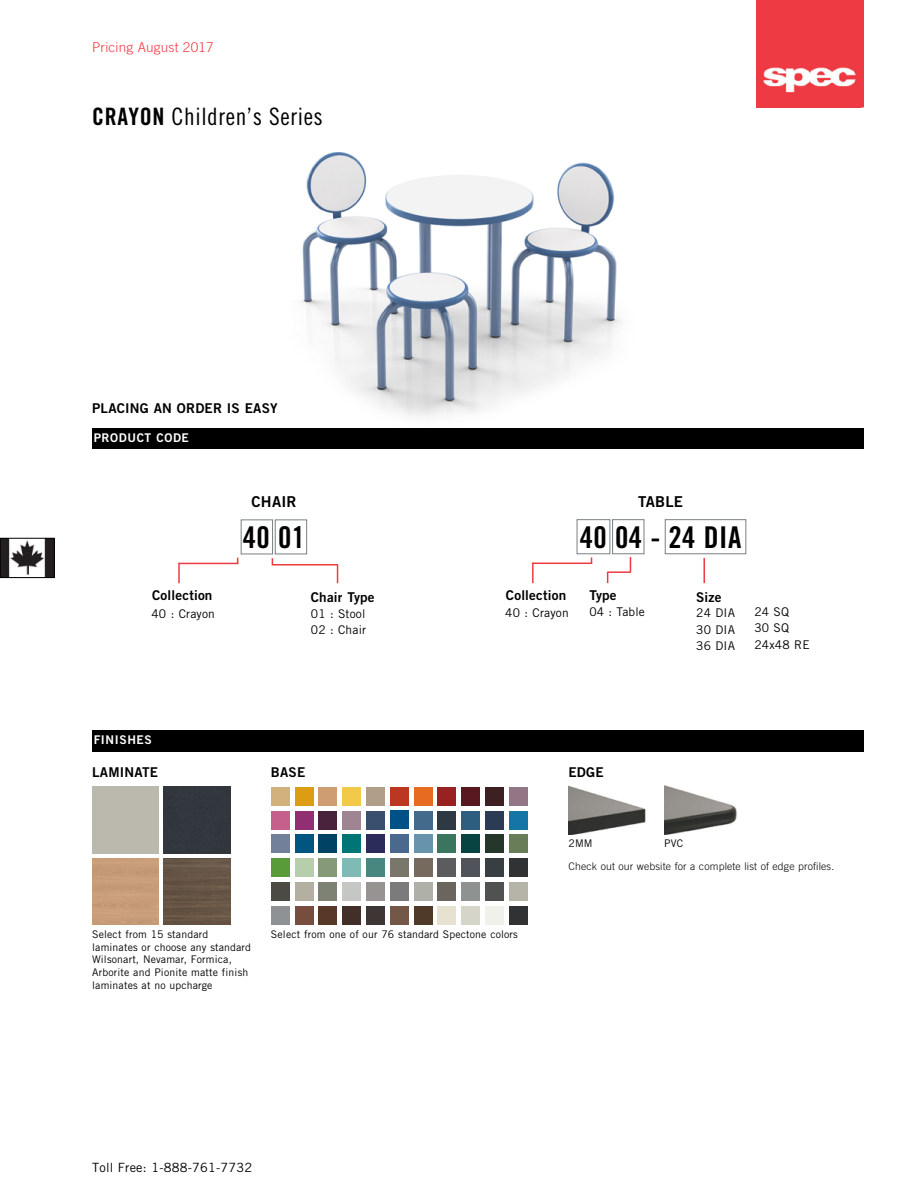
<style>
.page{position:relative;width:918px;height:1188px;background:#fff}
.page>*{position:absolute;margin:0;border:0;box-sizing:border-box;transform-origin:0 0}
.t1{font:30px "Trade Gothic LT Std Bd Cn 20";letter-spacing:.015em;color:#000}
.t2{font:24px "Trade Gothic LT Std Cn 18";letter-spacing:.025em;color:#000}
.t3{font:15px "Trade Gothic LT Std Bd 2";letter-spacing:.015em;color:#000}
.t4{font:13.5px "Trade Gothic LT Std Bd 2";letter-spacing:.015em;color:#000}
.t5{font:300 13.5px "Trade Gothic LT Std";letter-spacing:.015em;color:#ef3a42}
.t6{font:12.75px "Trade Gothic LT Std";letter-spacing:.015em;color:#000}
.t7{font:12px/16.5px "Trade Gothic LT Std";letter-spacing:.015em;color:#000;text-align:justify}
.t8{font:12px "Trade Gothic LT Std Bd 2";letter-spacing:.05em;color:#fff}
.t9{font:10.5px/12.6px "Trade Gothic LT Std";letter-spacing:.015em;color:#000}
.t10{font:300 10.5px "Trade Gothic LT Std";letter-spacing:.015em;color:#000}
.s1{font-family:"Trade Gothic LT Std Bd Cn 20"}
</style>
<div class="page">
<img style="left:2px;top:540px;width:50px;height:36px">
<div style="left:0;top:538px;width:54px;height:40px;border:1px solid #000"></div>
<img style="left:757px;top:0;width:107px;height:108px">
<div style="left:92px;top:428px;width:772px;height:21px;background:#000"></div>
<div style="left:92px;top:730px;width:772px;height:22px;background:#000"></div>
<div style="left:241px;top:519px;width:32px;height:35px;border:1px solid #788083"></div>
<div style="left:577px;top:519px;width:33px;height:35px;border:1px solid #788083"></div>
<div style="left:275px;top:519px;width:32px;height:35px;border:1px solid #788083"></div>
<div style="left:612px;top:519px;width:32px;height:35px;border:1px solid #788083"></div>
<div style="left:665px;top:519px;width:81px;height:35px;border:1px solid #788083"></div>
<svg style="left:630px;top:557px;width:1px;height:14px"></svg>
<hr style="left:703px;top:558px;width:2px;height:25px;background:#ef3a42">
<hr style="left:179px;top:563px;width:59px;height:1px;background:#ef3a42">
<hr style="left:533px;top:563px;width:59px;height:1px;background:#ef3a42">
<hr style="left:608px;top:571px;width:23px;height:2px;background:#ef3a42">
<hr style="left:272px;top:564px;width:66px;height:2px;background:#ef3a42">
<hr style="left:178px;top:563px;width:2px;height:20px;background:#ef3a42">
<hr style="left:532px;top:563px;width:2px;height:20px;background:#ef3a42">
<svg style="left:337px;top:566px;width:1px;height:17px"></svg>
<img style="left:301px;top:152px;width:320px;height:265px">
<img style="left:664px;top:786px;width:73px;height:49px">
<img style="left:569px;top:786px;width:77px;height:49px">
<img style="left:164px;top:858px;width:66px;height:67px">
<div style="left:164px;top:787px;width:66px;height:66px;background:#32373d"></div>
<div style="left:271px;top:787px;width:19px;height:19px;background:#d2b17c"></div>
<div style="left:342px;top:787px;width:19px;height:19px;background:#f3c949"></div>
<div style="left:295px;top:787px;width:19px;height:19px;background:#dc9c14"></div>
<div style="left:319px;top:787px;width:18px;height:19px;background:#ce9d72"></div>
<div style="left:366px;top:787px;width:19px;height:19px;background:#b09e88"></div>
<div style="left:390px;top:787px;width:19px;height:19px;background:#bb3722"></div>
<div style="left:414px;top:787px;width:18px;height:19px;background:#e86b22"></div>
<div style="left:438px;top:787px;width:18px;height:19px;background:#982222"></div>
<div style="left:414px;top:811px;width:18px;height:18px;background:#446a8b"></div>
<div style="left:366px;top:811px;width:19px;height:18px;background:#3a4e6e"></div>
<div style="left:342px;top:811px;width:19px;height:18px;background:#9e8591"></div>
<div style="left:319px;top:811px;width:18px;height:18px;background:#48233b"></div>
<div style="left:295px;top:811px;width:18px;height:18px;background:#922f73"></div>
<div style="left:271px;top:811px;width:19px;height:18px;background:#c55f8b"></div>
<div style="left:509px;top:787px;width:19px;height:19px;background:#937686"></div>
<div style="left:390px;top:810px;width:19px;height:19px;background:#005187"></div>
<div style="left:485px;top:787px;width:19px;height:19px;background:#3d2022"></div>
<div style="left:461px;top:787px;width:19px;height:19px;background:#58181f"></div>
<div style="left:438px;top:811px;width:18px;height:18px;background:#2e3943"></div>
<div style="left:461px;top:811px;width:19px;height:18px;background:#2e5e7f"></div>
<div style="left:485px;top:811px;width:19px;height:18px;background:#2b3b54"></div>
<div style="left:509px;top:811px;width:19px;height:18px;background:#1576a5"></div>
<div style="left:271px;top:835px;width:19px;height:18px;background:#728199"></div>
<div style="left:295px;top:835px;width:19px;height:18px;background:#005681"></div>
<div style="left:319px;top:835px;width:18px;height:18px;background:#004264"></div>
<div style="left:342px;top:835px;width:19px;height:18px;background:#007576"></div>
<div style="left:366px;top:835px;width:19px;height:18px;background:#2b2c5a"></div>
<div style="left:390px;top:835px;width:19px;height:18px;background:#4a698d"></div>
<div style="left:414px;top:835px;width:18px;height:18px;background:#6793ac"></div>
<div style="left:390px;top:858px;width:19px;height:19px;background:#787769"></div>
<div style="left:438px;top:858px;width:18px;height:19px;background:#5c5c5e"></div>
<div style="left:366px;top:858px;width:19px;height:19px;background:#48877f"></div>
<div style="left:342px;top:858px;width:19px;height:19px;background:#80bab5"></div>
<div style="left:319px;top:858px;width:18px;height:19px;background:#879a77"></div>
<div style="left:295px;top:858px;width:19px;height:19px;background:#b6ceac"></div>
<div style="left:271px;top:858px;width:19px;height:19px;background:#599a39"></div>
<div style="left:509px;top:835px;width:19px;height:18px;background:#697d58"></div>
<div style="left:485px;top:835px;width:19px;height:18px;background:#27362a"></div>
<div style="left:461px;top:835px;width:19px;height:18px;background:#084442"></div>
<div style="left:438px;top:835px;width:18px;height:18px;background:#3b745f"></div>
<div style="left:414px;top:858px;width:18px;height:19px;background:#756a5d"></div>
<div style="left:438px;top:882px;width:18px;height:19px;background:#6a665e"></div>
<div style="left:485px;top:882px;width:19px;height:19px;background:#4f5250"></div>
<div style="left:461px;top:882px;width:19px;height:19px;background:#8e9291"></div>
<div style="left:509px;top:858px;width:19px;height:19px;background:#303234"></div>
<div style="left:509px;top:906px;width:19px;height:19px;background:#303234"></div>
<div style="left:461px;top:858px;width:19px;height:19px;background:#505359"></div>
<div style="left:509px;top:882px;width:19px;height:19px;background:#b6b3a8"></div>
<div style="left:271px;top:906px;width:19px;height:19px;background:#8e9295"></div>
<div style="left:485px;top:858px;width:19px;height:19px;background:#383e42"></div>
<div style="left:271px;top:882px;width:19px;height:19px;background:#4c4a44"></div>
<div style="left:295px;top:906px;width:18px;height:19px;background:#774d3e"></div>
<div style="left:342px;top:906px;width:19px;height:19px;background:#432f29"></div>
<div style="left:295px;top:882px;width:19px;height:19px;background:#b4b0a1"></div>
<div style="left:319px;top:882px;width:18px;height:19px;background:#7e8274"></div>
<div style="left:366px;top:906px;width:19px;height:19px;background:#3d3635"></div>
<div style="left:319px;top:906px;width:18px;height:19px;background:#583826"></div>
<div style="left:342px;top:882px;width:19px;height:19px;background:#c5c7c4"></div>
<div style="left:366px;top:882px;width:19px;height:19px;background:#979392"></div>
<div style="left:438px;top:906px;width:18px;height:19px;background:#e7e1d2"></div>
<div style="left:390px;top:906px;width:19px;height:19px;background:#735847"></div>
<div style="left:414px;top:906px;width:18px;height:19px;background:#4f3a2a"></div>
<div style="left:461px;top:906px;width:19px;height:19px;background:#d6d5ca"></div>
<div style="left:390px;top:882px;width:19px;height:19px;background:#7a7b7a"></div>
<div style="left:414px;top:882px;width:18px;height:19px;background:#afb1a9"></div>
<div style="left:485px;top:906px;width:19px;height:19px;background:#f0f1ea"></div>
<p class="t5" style="left:92px;top:39px;width:123px">Pricing August 2017</p>
<h2 class="t2" style="left:92px;top:102px;width:232px"><span class="s1">CRAYON</span> Children’s Series</h2>
<p class="t4" style="left:92px;top:399px;width:187px">PLACING AN ORDER IS EASY</p>
<p class="t8" style="left:94px;top:431px;width:97px">PRODUCT CODE</p>
<h3 class="t3" style="left:252px;top:492px;width:38px">Chair</h3>
<h3 class="t3" style="left:638px;top:492px;width:45px">Table</h3>
<h1 class="t1" style="left:243px;top:519px;width:64px">40 01</h1>
<h1 class="t1" style="left:580px;top:519px;width:163px">40 04 - 24 DIA</h1>
<p class="t4" style="left:152px;top:587px;width:62px">Collection</p>
<p class="t4" style="left:506px;top:587px;width:62px">Collection</p>
<p class="t7" style="left:151px;top:605px;width:65px">40 : Crayon</p>
<p class="t7" style="left:311px;top:605px;width:56px">01 : Stool</p>
<p class="t7" style="left:505px;top:605px;width:65px">40 : Crayon</p>
<p class="t7" style="left:311px;top:621px;width:57px">02 : Chair</p>
<p class="t4" style="left:311px;top:589px;width:65px">Chair Type</p>
<p class="t4" style="left:589px;top:587px;width:29px">Type</p>
<p class="t4" style="left:696px;top:588px;width:27px">Size</p>
<p class="t7" style="left:589px;top:603px;width:57px">04 : Table</p>
<p class="t7" style="left:696px;top:605px;width:40px">24 DIA 30 DIA 36 DIA</p>
<p class="t7" style="left:754px;top:603px;width:57px;text-align:left">24 SQ<br>30 SQ<br>24x48 RE</p>
<p class="t8" style="left:94px;top:732px;width:60px">FINISHES</p>
<p class="t4" style="left:92px;top:763px;width:67px">LAMINATE</p>
<p class="t4" style="left:271px;top:763px;width:36px">BASE</p>
<p class="t4" style="left:569px;top:763px;width:37px">EDGE</p>
<p class="t9" style="left:569px;top:837px;width:26px">2MM</p>
<p class="t9" style="left:664px;top:837px;width:20px">PVC</p>
<p class="t9" style="left:92px;top:928px;width:160px">Select from 15 standard laminates or choose any standard<br>Wilsonart, Nevamar, Formica,<br>Arborite and Pionite matte finish laminates at no upcharge</p>
<p class="t9" style="left:271px;top:928px;width:249px">Select from one of our 76 standard Spectone colors</p>
<p class="t10" style="left:569px;top:860px;width:267px">Check out our website for a complete list of edge profiles.</p>
<p class="t6" style="left:92px;top:1160px;width:162px">Toll Free: 1-888-761-7732</p>
</div>
